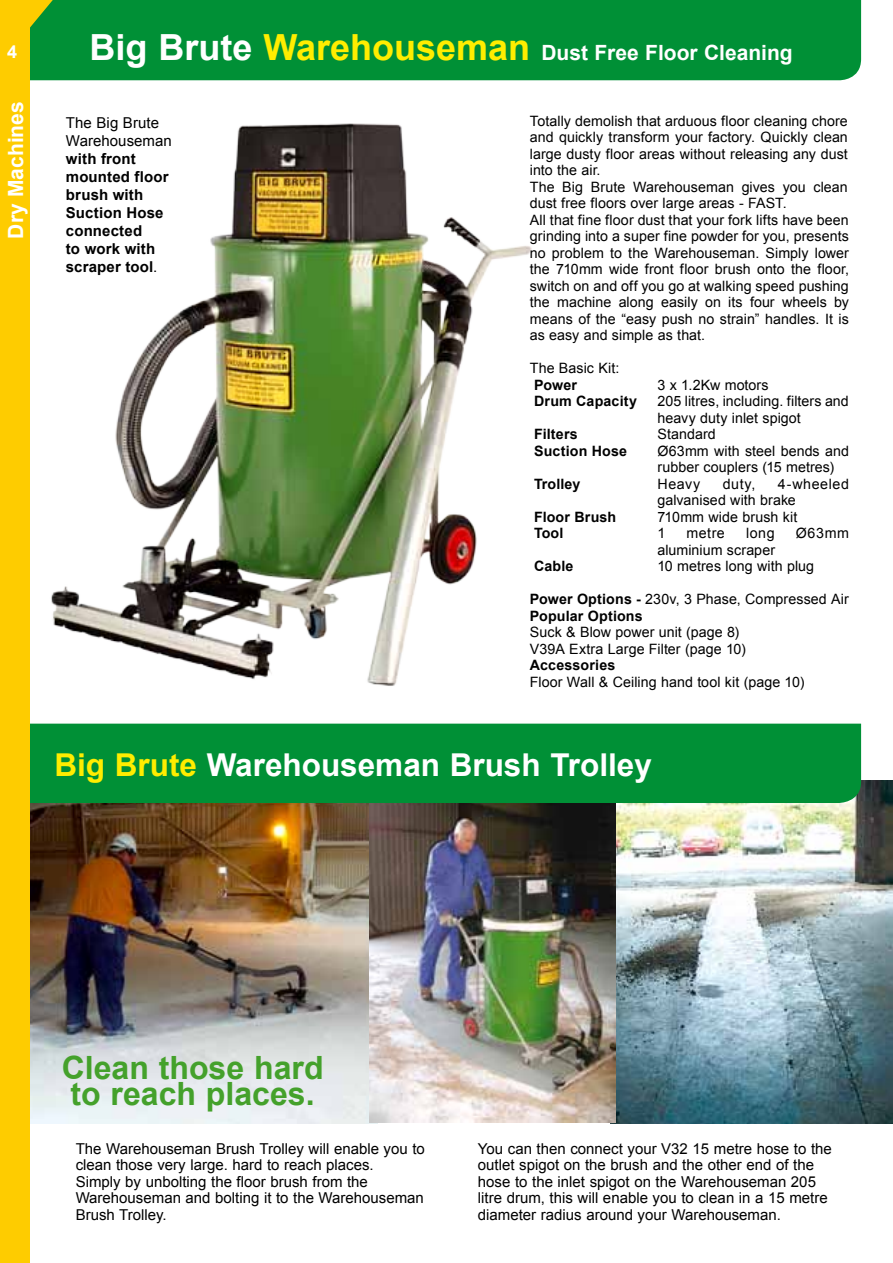
<style>
.page{position:relative;width:893px;height:1263px;background:#fff}
.page>*{position:absolute;margin:0;border:0;box-sizing:border-box;transform-origin:0 0}
.t1{font:700 32.1px/25.5px "Arial";color:#44a12b}
.t2{font:700 31.5px "Arial";color:#fff}
.t3{font:700 21px "Arial";color:#fff}
.t4{font:700 18px "Arial";color:#fff}
.t5{font:15px/16.5px "Arial";color:#000}
.t6{font:700 15px/18px "Arial";letter-spacing:.01em;color:#000}
.t7{font:14.25px/16.5px "Arial";letter-spacing:.005em;color:#000}
.t8{font:700 14.25px/16.5px "Arial";letter-spacing:.01em;color:#000}
.s1{font-size:36px}
.s2{font-size:36px;color:#ffed00}
.s3{font-weight:400}
.s4{color:#ffed00}
</style>
<div class="page">
<img style="left:611px;top:780px;width:282px;height:344px">
<img style="left:51px;top:123px;width:481px;height:563px">
<img style="left:30px;top:803px;width:347px;height:321px">
<img style="left:370px;top:803px;width:245px;height:320px">
<div style="left:30px;top:724px;width:831px;height:79px;background:#009036"></div>
<div style="left:30px;top:0;width:831px;height:80px;background:#009036"></div>
<div style="left:0;top:0;width:30px;height:1263px;background:#fecc00"></div>
<svg style="left:30px;top:0;width:23px;height:64px"></svg>
<p class="t4" style="left:7px;top:40px;width:12px">4</p>
<h3 class="t3" style="left:2px;top:239px;width:139px;rotate:-90deg">Dry Machines</h3>
<h3 class="t3" style="left:90px;top:38px;width:705px"><span class="s1">Big Brute</span> <span class="s2">Warehouseman</span> Dust Free Floor Cleaning</h3>
<p class="t5" style="left:66px;top:114px;width:107px;line-height:18px">The Big Brute<br>Warehouseman</p>
<p class="t6" style="left:66px;top:150px;width:104px">with front mounted floor brush with<br>Suction Hose connected<br>to work with scraper tool<span class="s3">.</span></p>
<p class="t7" style="left:530px;top:113px;width:321px">Totally demolish that arduous floor cleaning chore and quickly transform your factory. Quickly clean large dusty floor areas without releasing any dust into the air.<br>The Big Brute Warehouseman gives you clean dust free floors over large areas - FAST.<br>All that fine floor dust that your fork lifts have been grinding into a super fine powder for you, presents no problem to the Warehouseman. Simply lower the 710mm wide front floor brush onto the floor, switch on and off you go at walking speed pushing the machine along easily on its four wheels by means of the “easy push no strain” handles. It is as easy and simple as that.</p>
<p class="t7" style="left:530px;top:360px;width:91px">The Basic Kit:</p>
<p class="t8" style="left:534px;top:377px;width:44px">Power</p>
<p class="t7" style="left:657px;top:377px;width:113px">3 x 1.2Kw motors</p>
<p class="t8" style="left:534px;top:393px;width:104px">Drum Capacity</p>
<p class="t7" style="left:657px;top:393px;width:193px">205 litres, including. filters and heavy duty inlet spigot</p>
<p class="t8" style="left:534px;top:426px;width:45px">Filters</p>
<p class="t7" style="left:657px;top:426px;width:60px">Standard</p>
<p class="t8" style="left:534px;top:443px;width:94px">Suction Hose</p>
<p class="t7" style="left:657px;top:443px;width:193px">Ø63mm with steel bends and rubber couplers (15 metres)</p>
<p class="t8" style="left:534px;top:476px;width:48px">Trolley</p>
<p class="t7" style="left:657px;top:476px;width:44px">Heavy</p>
<p class="t7" style="left:723px;top:476px;width:34px">duty,</p>
<p class="t7" style="left:657px;top:476px;width:193px;text-indent:121px">4-wheeled galvanised with brake</p>
<p class="t8" style="left:534px;top:509px;width:84px">Floor Brush</p>
<p class="t7" style="left:657px;top:509px;width:141px">710mm wide brush kit</p>
<p class="t8" style="left:534px;top:525px;width:31px">Tool</p>
<p class="t7" style="left:657px;top:525px;width:9px">1</p>
<p class="t7" style="left:686px;top:525px;width:40px">metre</p>
<p class="t7" style="left:746px;top:525px;width:30px">long</p>
<p class="t7" style="left:796px;top:525px;width:55px">Ø63mm</p>
<p class="t7" style="left:657px;top:542px;width:119px">aluminium scraper</p>
<p class="t8" style="left:534px;top:558px;width:41px">Cable</p>
<p class="t7" style="left:657px;top:558px;width:158px">10 metres long with plug</p>
<p class="t8" style="left:530px;top:591px;width:321px">Power Options - <span class="s3">230v, 3 Phase, Compressed Air<br></span>Popular Options</p>
<p class="t7" style="left:530px;top:624px;width:218px">Suck &amp; Blow power unit (page 8)<br>V39A Extra Large Filter (page 10)</p>
<p class="t8" style="left:530px;top:657px;width:87px">Accessories</p>
<p class="t7" style="left:530px;top:674px;width:276px">Floor Wall &amp; Ceiling hand tool kit (page 10)</p>
<h2 class="t2" style="left:54px;top:745px;width:599px"><span class="s4">Big Brute</span> Warehouseman Brush Trolley</h2>
<h1 class="t1" style="left:62px;top:1056px;width:263px">Clean those hard to reach places.</h1>
<p class="t5" style="left:76px;top:1140px;width:351px">The Warehouseman Brush Trolley will enable you to clean those very large. hard to reach places.<br>Simply by unbolting the floor brush from the Warehouseman and bolting it to the Warehouseman Brush Trolley.</p>
<p class="t5" style="left:478px;top:1140px;width:355px">You can then connect your V32 15 metre hose to the outlet spigot on the brush and the other end of the hose to the inlet spigot on the Warehouseman 205 litre drum, this will enable you to clean in a 15 metre diameter radius around your Warehouseman.</p>
</div>
